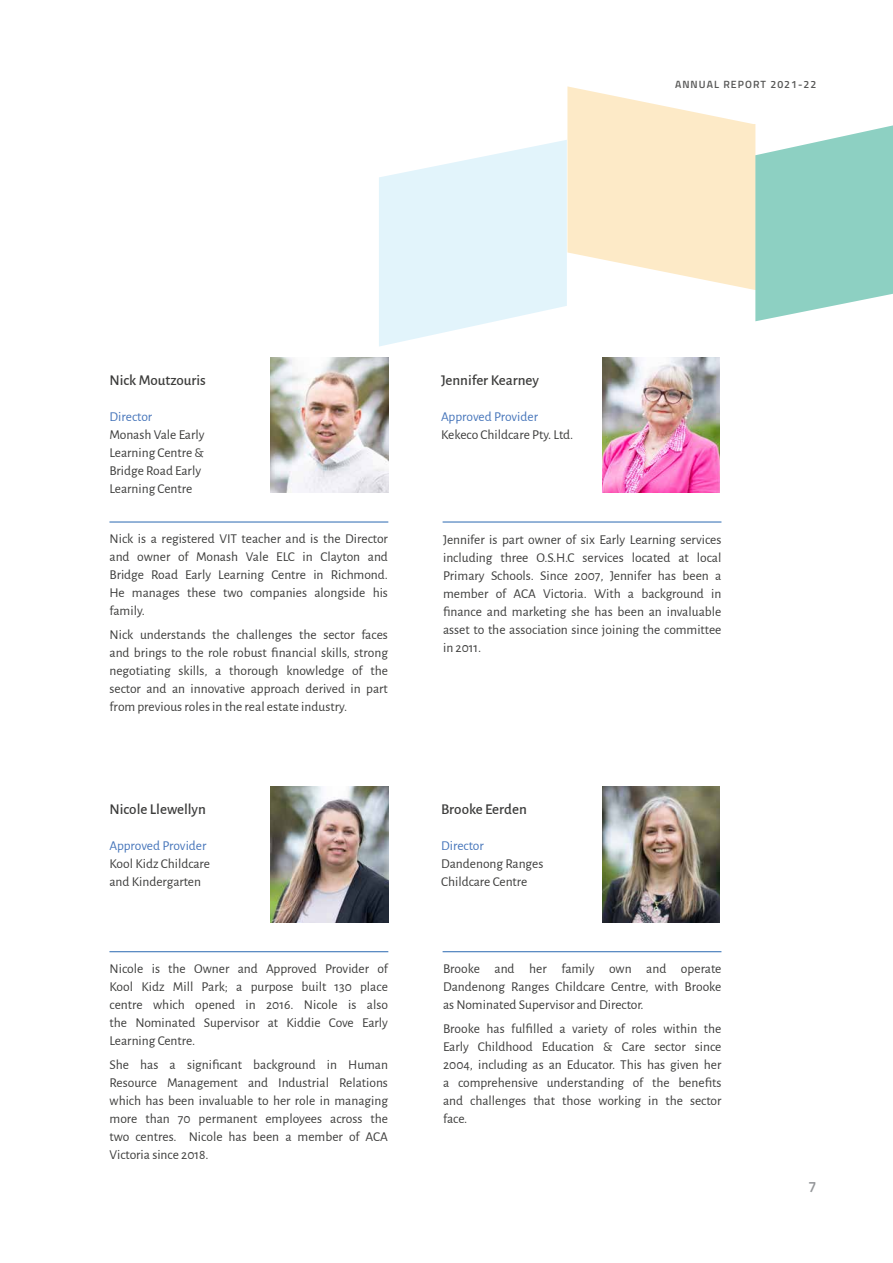
<style>
.page{position:relative;width:893px;height:1263px;background:#fff}
.page>*{position:absolute;margin:0;border:0;box-sizing:border-box;transform-origin:0 0}
.t1{font:500 15px "Alegreya Sans";color:#3c3c3b}
.t2{font:600 15px "Titillium Web";color:#949699}
.t3{font:13.5px/18px "Alegreya Sans";color:#3c3c3b;text-align:justify}
.t4{font:13.5px "Alegreya Sans";color:#4675ba}
.t5{font:600 10.5px "Titillium Web";letter-spacing:.1em;color:#575756}
</style>
<div class="page">
<img style="left:271px;top:357px;width:117px;height:136px">
<img style="left:602px;top:357px;width:118px;height:136px">
<img style="left:271px;top:787px;width:117px;height:136px">
<img style="left:602px;top:787px;width:118px;height:136px">
<hr style="left:109px;top:522px;width:279px;height:1px;background:#2b69b1">
<hr style="left:109px;top:951px;width:279px;height:1px;background:#2b69b1">
<hr style="left:443px;top:522px;width:278px;height:1px;background:#2b69b1">
<hr style="left:443px;top:951px;width:278px;height:1px;background:#2b69b1">
<svg style="left:379px;top:86px;width:514px;height:261px"></svg>
<p class="t5" style="left:675px;top:77px;width:143px">ANNUAL REPORT 2021-22</p>
<p class="t1" style="left:109px;top:369px;width:98px">Nick Moutzouris</p>
<p class="t4" style="left:109px;top:407px;width:44px">Director</p>
<p class="t3" style="left:109px;top:425px;width:97px;text-align:left">Monash Vale Early<br>Learning Centre &amp;<br>Bridge Road Early<br>Learning Centre</p>
<p class="t3" style="left:110px;top:529px;width:280px">Nick is a registered VIT teacher and is the Director and owner of Monash Vale ELC in Clayton and Bridge Road Early Learning Centre in Richmond.<br>He manages these two companies alongside his family.</p>
<p class="t3" style="left:110px;top:625px;width:280px">Nick understands the challenges the sector faces and brings to the role robust financial skills, strong negotiating skills, a thorough knowledge of the sector and an innovative approach derived in part from previous roles in the real estate industry.</p>
<p class="t1" style="left:109px;top:799px;width:98px">Nicole Llewellyn</p>
<p class="t4" style="left:109px;top:837px;width:99px">Approved Provider</p>
<p class="t3" style="left:109px;top:854px;width:102px">Kool Kidz Childcare and Kindergarten</p>
<p class="t3" style="left:110px;top:959px;width:280px">Nicole is the Owner and Approved Provider of Kool Kidz Mill Park; a purpose built 130 place centre which opened in 2016. Nicole is also the Nominated Supervisor at Kiddie Cove Early Learning Centre.</p>
<p class="t3" style="left:110px;top:1055px;width:280px">She has a significant background in Human Resource Management and Industrial Relations which has been invaluable to her role in managing more than 70 permanent employees across the two centres. Nicole has been a member of ACA Victoria since 2018.</p>
<p class="t1" style="left:441px;top:369px;width:99px">Jennifer Kearney</p>
<p class="t4" style="left:441px;top:407px;width:99px">Approved Provider</p>
<p class="t3" style="left:441px;top:425px;width:134px">Kekeco Childcare Pty. Ltd.</p>
<p class="t3" style="left:443px;top:530px;width:280px">Jennifer is part owner of six Early Learning services including three O.S.H.C services located at local Primary Schools. Since 2007, Jennifer has been a member of ACA Victoria. With a background in finance and marketing she has been an invaluable asset to the association since joining the committee in 2011.</p>
<p class="t1" style="left:441px;top:799px;width:87px">Brooke Eerden</p>
<p class="t4" style="left:441px;top:837px;width:44px">Director</p>
<p class="t3" style="left:441px;top:854px;width:104px">Dandenong Ranges<br>Childcare Centre</p>
<p class="t3" style="left:443px;top:959px;width:280px">Brooke and her family own and operate Dandenong Ranges Childcare Centre, with Brooke as Nominated Supervisor and Director.</p>
<p class="t3" style="left:443px;top:1019px;width:280px">Brooke has fulfilled a variety of roles within the Early Childhood Education &amp; Care sector since 2004, including as an Educator. This has given her a comprehensive understanding of the benefits and challenges that those working in the sector face.</p>
<p class="t2" style="left:808px;top:1175px;width:10px">7</p>
</div>
